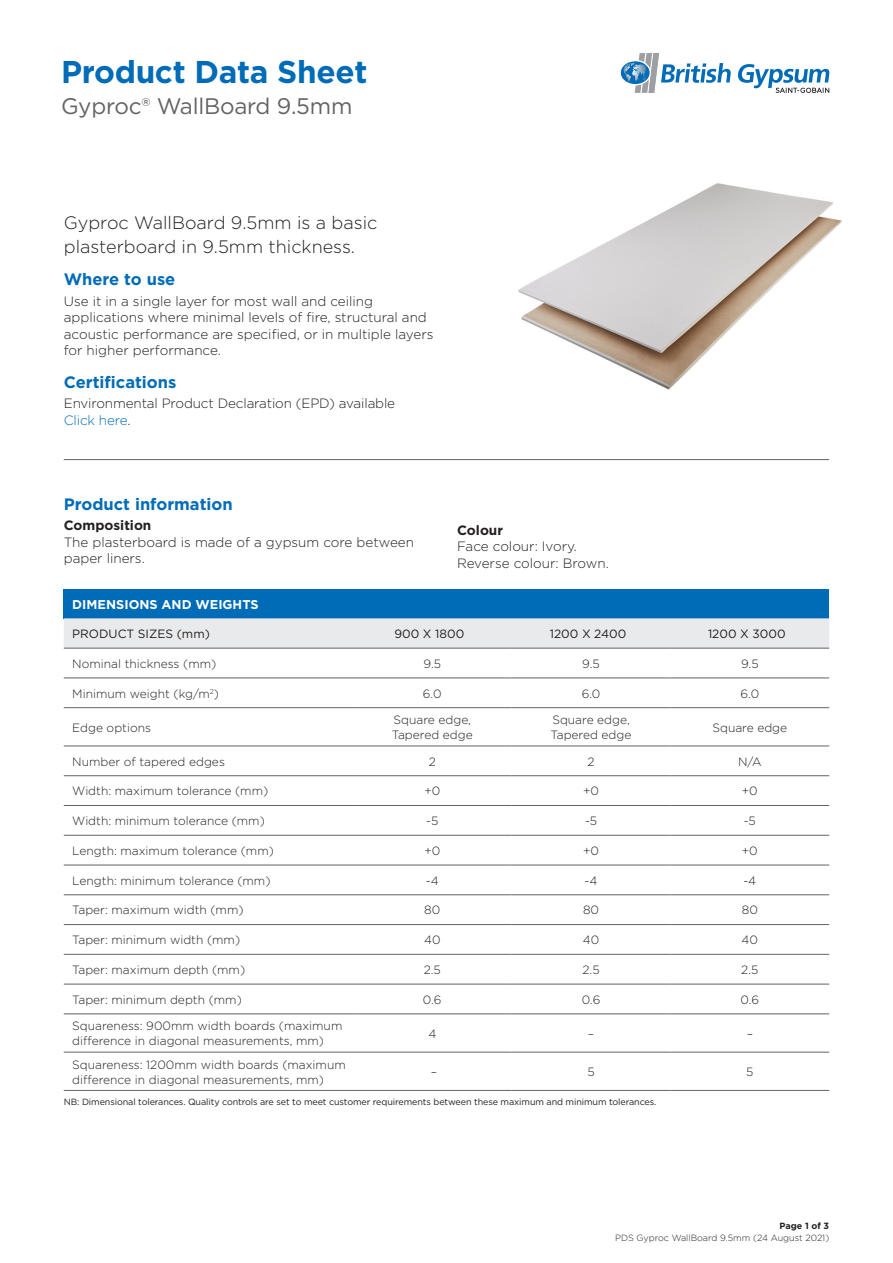
<style>
.page{position:relative;width:893px;height:1263px;background:#fff}
.page>*{position:absolute;margin:0;border:0;box-sizing:border-box;transform-origin:0 0}
.t1{font:700 31.5px "Gotham";letter-spacing:-.01em;color:#006cb7}
.t2{font:22.5px "Gotham";letter-spacing:-.01em;color:#636366}
.t3{font:300 18px/24px "Gotham";color:#231f20}
.t4{font:700 16.5px "Gotham";color:#006cb7}
.t5{font:300 13.5px/16.5px "Gotham";color:#231f20}
.t6{font:700 13.5px "Gotham";color:#231f20}
.t7{font:700 12.75px "Gotham";color:#fff}
.t8{font:300 12px/15px "Gotham";color:#231f20}
.t9{font:12px "Gotham";color:#231f20}
.Subhead_12pt_Blue_B{font:9px "Gotham";letter-spacing:-.01em;color:#231f20}
.t10{font:300 9px "Gotham";color:#231f20}
.t11{font:700 9px "Gotham";color:#231f20}
.s1{color:#006cb7}
</style>
<div class="page">
<svg style="left:738px;top:64px;width:92px;height:29px"></svg>
<svg style="left:621px;top:53px;width:110px;height:40px"></svg>
<img style="left:518px;top:183px;width:324px;height:207px">
<hr style="left:64px;top:459px;width:765px;height:1px;background:#636366">
<div style="left:64px;top:589px;width:765px;height:29px;background:#006cb7"></div>
<div style="left:64px;top:618px;width:765px;height:30px;background:#e9eaeb"></div>
<svg style="left:64px;top:678px;width:765px;height:412px"></svg>
<hr style="left:64px;top:648px;width:289px;height:1px;background:#636366">
<hr style="left:353px;top:648px;width:159px;height:1px;background:#636366">
<hr style="left:512px;top:648px;width:158px;height:1px;background:#636366">
<hr style="left:670px;top:648px;width:159px;height:1px;background:#636366">
<hr style="left:64px;top:677px;width:289px;height:1px;background:#636366">
<hr style="left:353px;top:677px;width:159px;height:1px;background:#636366">
<hr style="left:512px;top:677px;width:158px;height:1px;background:#636366">
<hr style="left:670px;top:677px;width:159px;height:1px;background:#636366">
<hr style="left:64px;top:707px;width:289px;height:1px;background:#636366">
<hr style="left:353px;top:707px;width:159px;height:1px;background:#636366">
<hr style="left:512px;top:707px;width:158px;height:1px;background:#636366">
<hr style="left:670px;top:707px;width:159px;height:1px;background:#636366">
<hr style="left:64px;top:745px;width:289px;height:1px;background:#636366">
<hr style="left:353px;top:745px;width:159px;height:1px;background:#636366">
<hr style="left:512px;top:745px;width:158px;height:1px;background:#636366">
<hr style="left:670px;top:745px;width:159px;height:1px;background:#636366">
<hr style="left:64px;top:775px;width:289px;height:1px;background:#636366">
<hr style="left:353px;top:775px;width:159px;height:1px;background:#636366">
<hr style="left:512px;top:775px;width:158px;height:1px;background:#636366">
<hr style="left:670px;top:775px;width:159px;height:1px;background:#636366">
<hr style="left:64px;top:805px;width:289px;height:1px;background:#636366">
<hr style="left:353px;top:805px;width:159px;height:1px;background:#636366">
<hr style="left:512px;top:805px;width:158px;height:1px;background:#636366">
<hr style="left:670px;top:805px;width:159px;height:1px;background:#636366">
<hr style="left:64px;top:835px;width:289px;height:1px;background:#636366">
<hr style="left:353px;top:835px;width:159px;height:1px;background:#636366">
<hr style="left:512px;top:835px;width:158px;height:1px;background:#636366">
<hr style="left:670px;top:835px;width:159px;height:1px;background:#636366">
<hr style="left:64px;top:865px;width:289px;height:1px;background:#636366">
<hr style="left:353px;top:865px;width:159px;height:1px;background:#636366">
<hr style="left:512px;top:865px;width:158px;height:1px;background:#636366">
<hr style="left:670px;top:865px;width:159px;height:1px;background:#636366">
<hr style="left:64px;top:894px;width:289px;height:1px;background:#636366">
<hr style="left:353px;top:894px;width:159px;height:1px;background:#636366">
<hr style="left:512px;top:894px;width:158px;height:1px;background:#636366">
<hr style="left:670px;top:894px;width:159px;height:1px;background:#636366">
<hr style="left:64px;top:924px;width:289px;height:1px;background:#636366">
<hr style="left:353px;top:924px;width:159px;height:1px;background:#636366">
<hr style="left:512px;top:924px;width:158px;height:1px;background:#636366">
<hr style="left:670px;top:924px;width:159px;height:1px;background:#636366">
<hr style="left:64px;top:954px;width:289px;height:1px;background:#636366">
<hr style="left:353px;top:954px;width:159px;height:1px;background:#636366">
<hr style="left:512px;top:954px;width:158px;height:1px;background:#636366">
<hr style="left:670px;top:954px;width:159px;height:1px;background:#636366">
<hr style="left:64px;top:984px;width:289px;height:1px;background:#636366">
<hr style="left:353px;top:984px;width:159px;height:1px;background:#636366">
<hr style="left:512px;top:984px;width:158px;height:1px;background:#636366">
<hr style="left:670px;top:984px;width:159px;height:1px;background:#636366">
<hr style="left:64px;top:1013px;width:289px;height:1px;background:#636366">
<hr style="left:353px;top:1013px;width:159px;height:1px;background:#636366">
<hr style="left:512px;top:1013px;width:158px;height:1px;background:#636366">
<hr style="left:670px;top:1013px;width:159px;height:1px;background:#636366">
<hr style="left:64px;top:1052px;width:289px;height:1px;background:#636366">
<hr style="left:353px;top:1052px;width:159px;height:1px;background:#636366">
<hr style="left:512px;top:1052px;width:158px;height:1px;background:#636366">
<hr style="left:670px;top:1052px;width:159px;height:1px;background:#636366">
<hr style="left:64px;top:1090px;width:289px;height:1px;background:#636366">
<hr style="left:353px;top:1090px;width:159px;height:1px;background:#636366">
<hr style="left:512px;top:1090px;width:158px;height:1px;background:#636366">
<hr style="left:670px;top:1090px;width:159px;height:1px;background:#636366">
<h1 class="t1" style="left:61px;top:51px;width:308px">Product Data Sheet</h1>
<h2 class="t2" style="left:61px;top:92px;width:293px">Gyproc® WallBoard 9.5mm</h2>
<p class="t3" style="left:64px;top:210px;width:315px">Gyproc WallBoard 9.5mm is a basic plasterboard in 9.5mm thickness.</p>
<p class="t4" style="left:64px;top:268px;width:113px">Where to use</p>
<p class="t5" style="left:64px;top:292px;width:371px">Use it in a single layer for most wall and ceiling applications where minimal levels of fire, structural and acoustic performance are specified, or in multiple layers for higher performance.</p>
<p class="t4" style="left:64px;top:371px;width:114px">Certifications</p>
<p class="t5" style="left:64px;top:395px;width:333px">Environmental Product Declaration (EPD) available<br><span class="s1">Click here</span>.</p>
<p class="t4" style="left:64px;top:493px;width:170px">Product information</p>
<p class="t6" style="left:64px;top:517px;width:89px">Composition</p>
<p class="t5" style="left:64px;top:533px;width:352px">The plasterboard is made of a gypsum core between paper liners.</p>
<p class="t6" style="left:457px;top:521px;width:47px">Colour</p>
<p class="t5" style="left:457px;top:538px;width:121px">Face colour: Ivory.</p>
<p class="t5" style="left:457px;top:554px;width:153px">Reverse colour: Brown.</p>
<p class="t7" style="left:72px;top:596px;width:188px">DIMENSIONS AND WEIGHTS</p>
<p class="t9" style="left:72px;top:626px;width:139px">PRODUCT SIZES (mm)</p>
<p class="t9" style="left:394px;top:626px;width:71px">900 X 1800</p>
<p class="t9" style="left:550px;top:626px;width:78px">1200 X 2400</p>
<p class="t9" style="left:708px;top:626px;width:79px">1200 X 3000</p>
<p class="t8" style="left:72px;top:656px;width:146px">Nominal thickness (mm)</p>
<p class="t8" style="left:423px;top:656px;width:19px">9.5</p>
<p class="t8" style="left:582px;top:656px;width:19px">9.5</p>
<p class="t8" style="left:741px;top:656px;width:19px">9.5</p>
<p class="t8" style="left:72px;top:685px;width:148px">Minimum weight (kg/m<sup>2</sup>)</p>
<p class="t8" style="left:423px;top:685px;width:20px">6.0</p>
<p class="t8" style="left:582px;top:685px;width:20px">6.0</p>
<p class="t8" style="left:740px;top:685px;width:20px">6.0</p>
<p class="t8" style="left:72px;top:719px;width:80px">Edge options</p>
<p class="t8" style="left:392px;top:712px;width:82px">Square edge,<br>Tapered edge</p>
<p class="t8" style="left:551px;top:712px;width:82px">Square edge,<br>Tapered edge</p>
<p class="t8" style="left:712px;top:719px;width:76px">Square edge</p>
<p class="t8" style="left:72px;top:753px;width:154px">Number of tapered edges</p>
<p class="t8" style="left:429px;top:753px;width:9px">2</p>
<p class="t8" style="left:587px;top:753px;width:9px">2</p>
<p class="t8" style="left:738px;top:753px;width:25px">N/A</p>
<p class="t8" style="left:72px;top:783px;width:197px">Width: maximum tolerance (mm)</p>
<p class="t8" style="left:424px;top:783px;width:17px">+0</p>
<p class="t8" style="left:583px;top:783px;width:17px">+0</p>
<p class="t8" style="left:742px;top:783px;width:17px">+0</p>
<p class="t8" style="left:72px;top:813px;width:194px">Width: minimum tolerance (mm)</p>
<p class="t8" style="left:426px;top:813px;width:14px">-5</p>
<p class="t8" style="left:585px;top:813px;width:14px">-5</p>
<p class="t8" style="left:744px;top:813px;width:14px">-5</p>
<p class="t8" style="left:72px;top:843px;width:203px">Length: maximum tolerance (mm)</p>
<p class="t8" style="left:424px;top:843px;width:17px">+0</p>
<p class="t8" style="left:583px;top:843px;width:17px">+0</p>
<p class="t8" style="left:742px;top:843px;width:17px">+0</p>
<p class="t8" style="left:72px;top:873px;width:200px">Length: minimum tolerance (mm)</p>
<p class="t8" style="left:426px;top:873px;width:14px">-4</p>
<p class="t8" style="left:585px;top:873px;width:14px">-4</p>
<p class="t8" style="left:743px;top:873px;width:14px">-4</p>
<p class="t8" style="left:72px;top:902px;width:173px">Taper: maximum width (mm)</p>
<p class="t8" style="left:424px;top:902px;width:18px">80</p>
<p class="t8" style="left:583px;top:902px;width:18px">80</p>
<p class="t8" style="left:742px;top:902px;width:18px">80</p>
<p class="t8" style="left:72px;top:932px;width:169px">Taper: minimum width (mm)</p>
<p class="t8" style="left:424px;top:932px;width:18px">40</p>
<p class="t8" style="left:583px;top:932px;width:18px">40</p>
<p class="t8" style="left:742px;top:932px;width:18px">40</p>
<p class="t8" style="left:72px;top:962px;width:174px">Taper: maximum depth (mm)</p>
<p class="t8" style="left:424px;top:962px;width:19px">2.5</p>
<p class="t8" style="left:582px;top:962px;width:19px">2.5</p>
<p class="t8" style="left:741px;top:962px;width:19px">2.5</p>
<p class="t8" style="left:72px;top:992px;width:171px">Taper: minimum depth (mm)</p>
<p class="t8" style="left:423px;top:992px;width:20px">0.6</p>
<p class="t8" style="left:582px;top:992px;width:20px">0.6</p>
<p class="t8" style="left:740px;top:992px;width:20px">0.6</p>
<p class="t8" style="left:72px;top:1018px;width:272px">Squareness: 900mm width boards (maximum difference in diagonal measurements, mm)</p>
<p class="t8" style="left:428px;top:1026px;width:9px">4</p>
<p class="t8" style="left:588px;top:1026px;width:8px">–</p>
<p class="t8" style="left:747px;top:1026px;width:8px">–</p>
<p class="t8" style="left:72px;top:1056px;width:275px">Squareness: 1200mm width boards (maximum difference in diagonal measurements, mm)</p>
<p class="t8" style="left:431px;top:1064px;width:8px">–</p>
<p class="t8" style="left:587px;top:1064px;width:9px">5</p>
<p class="t8" style="left:746px;top:1064px;width:9px">5</p>
<p class="Subhead_12pt_Blue_B" style="left:64px;top:1096px;width:594px">NB: Dimensional tolerances. Quality controls are set to meet customer requirements between these maximum and minimum tolerances.</p>
<p class="t11" style="left:779px;top:1219px;width:51px">Page 1 of 3</p>
<p class="t10" style="left:615px;top:1232px;width:216px">PDS Gyproc WallBoard 9.5mm (24 August 2021)</p>
</div>
